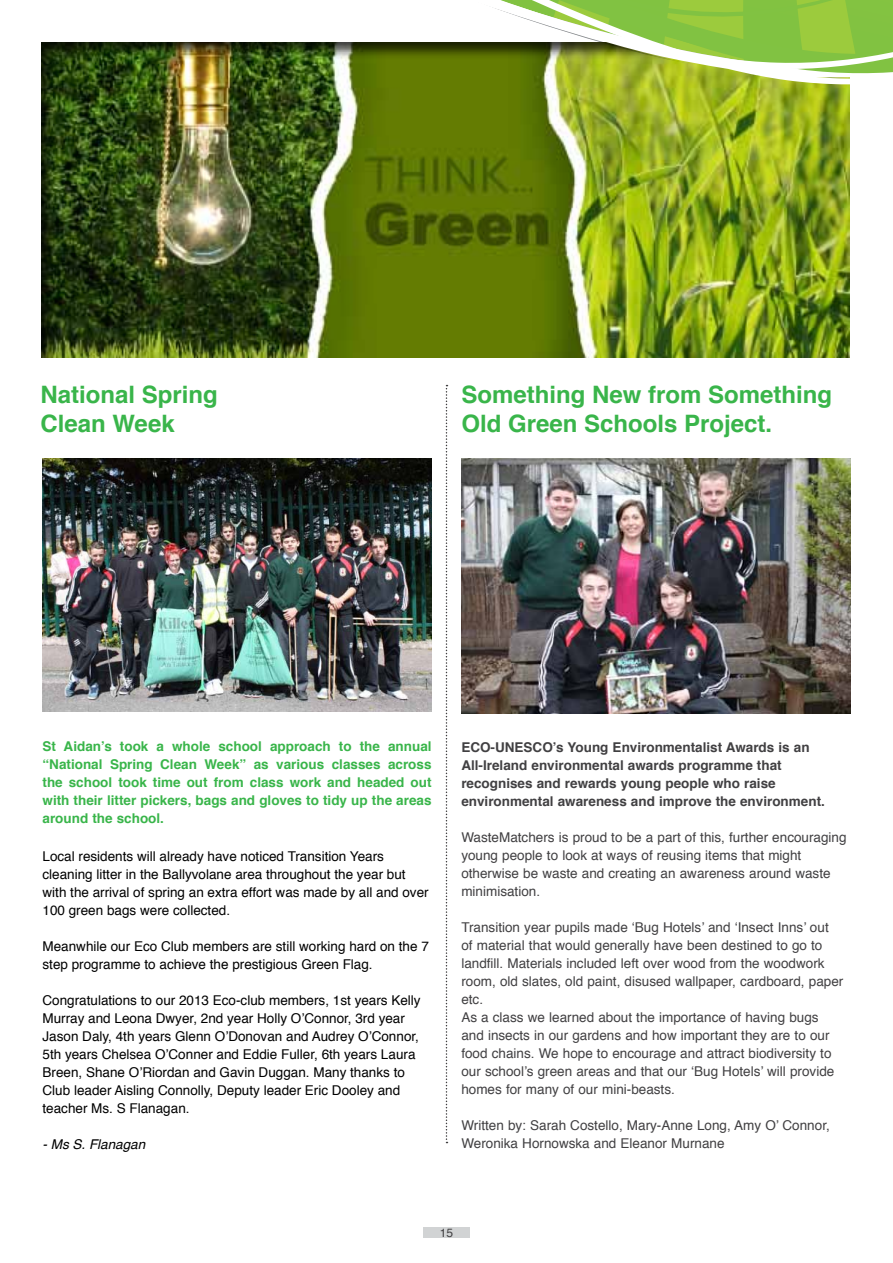
<style>
.page{position:relative;width:893px;height:1263px;background:#fff}
.page>*{position:absolute;margin:0;border:0;box-sizing:border-box;transform-origin:0 0}
.t1{font:700 24px/28.8px "Helvetica";color:#39b54a}
.t2{font:13.5px/18px "Helvetica";color:#414042}
.t3{font:13.5px/18px "Helvetica";color:#000}
.t4{font:700 13.5px/18px "Helvetica";color:#39b54a;text-align:justify}
.t5{font:700 13.5px/18px "Helvetica";color:#414042}
.t6{font:italic 13.5px "Helvetica";color:#000}
.t7{font:12px "Helvetica";color:#414042}
</style>
<div class="page">
<div style="left:423px;top:1227px;width:47px;height:11px;background:#d1d3d4"></div>
<img style="left:461px;top:458px;width:389px;height:255px">
<img style="left:43px;top:458px;width:389px;height:253px">
<div style="left:39px;top:42px;width:812px;height:316px;background:#000;opacity:.75"></div>
<svg style="left:446px;top:385px;width:1px;height:758px"></svg>
<img style="left:322px;top:0;width:571px;height:132px">
<h1 class="t1" style="left:40px;top:380px;width:179px">National Spring<br>Clean Week</h1>
<h1 class="t1" style="left:461px;top:380px;width:372px">Something New from Something<br>Old Green Schools Project.</h1>
<p class="t4" style="left:43px;top:738px;width:391px">St Aidan’s took a whole school approach to the annual “National Spring Clean Week” as various classes across the school took time out from class work and headed out with their litter pickers, bags and gloves to tidy up the areas around the school.</p>
<p class="t3" style="left:43px;top:848px;width:388px">Local residents will already have noticed Transition Years cleaning litter in the Ballyvolane area throughout the year but with the arrival of spring an extra effort was made by all and over 100 green bags were collected.</p>
<p class="t3" style="left:43px;top:938px;width:388px">Meanwhile our Eco Club members are still working hard on the 7 step programme to achieve the prestigious Green Flag.</p>
<p class="t3" style="left:43px;top:992px;width:380px">Congratulations to our 2013 Eco-club members, 1st years Kelly Murray and Leona Dwyer, 2nd year Holly O’Connor, 3rd year Jason Daly, 4th years Glenn O’Donovan and Audrey O’Connor, 5th years Chelsea O’Conner and Eddie Fuller, 6th years Laura Breen, Shane O’Riordan and Gavin Duggan. Many thanks to Club leader Aisling Connolly, Deputy leader Eric Dooley and teacher Ms. S Flanagan.</p>
<p class="t6" style="left:43px;top:1134px;width:104px">- Ms S. Flanagan</p>
<p class="t5" style="left:461px;top:738px;width:365px">ECO-UNESCO’s Young Environmentalist Awards is an All-Ireland environmental awards programme that recognises and rewards young people who raise environmental awareness and improve the environment.</p>
<p class="t2" style="left:461px;top:828px;width:387px">WasteMatchers is proud to be a part of this, further encouraging young people to look at ways of reusing items that might otherwise be waste and creating an awareness around waste minimisation.</p>
<p class="t2" style="left:461px;top:918px;width:383px">Transition year pupils made ‘Bug Hotels’ and ‘Insect Inns’ out of material that would generally have been destined to go to landfill. Materials included left over wood from the woodwork room, old slates, old paint, disused wallpaper, cardboard, paper etc.<br>As a class we learned about the importance of having bugs and insects in our gardens and how important they are to our food chains. We hope to encourage and attract biodiversity to our school’s green areas and that our ‘Bug Hotels’ will provide homes for many of our mini-beasts.</p>
<p class="t2" style="left:461px;top:1116px;width:370px">Written by: Sarah Costello, Mary-Anne Long, Amy O’ Connor,<br>Weronika Hornowska and Eleanor Murnane</p>
<p class="t7" style="left:440px;top:1223px;width:15px">15</p>
</div>
